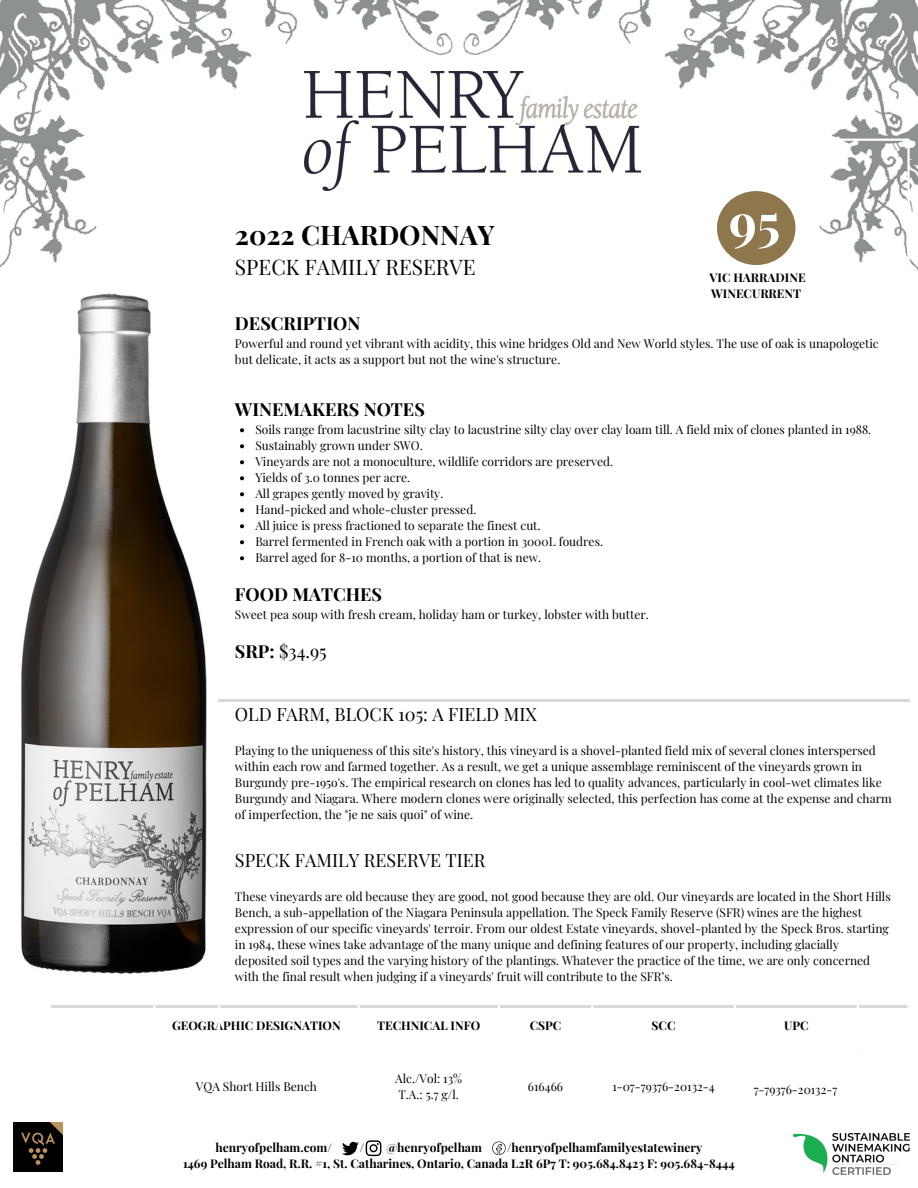
<style>
.page{position:relative;width:918px;height:1188px;background:#fff}
.page>*{position:absolute;margin:0;border:0;box-sizing:border-box;transform-origin:0 0}
.t1{font:700 50.85px "Playfair Display";color:#fff}
.t2{font:700 27px "Playfair Display";color:#000}
.t3{font:21px "Playfair Display";color:#000}
.t4{font:18px "Playfair Display";color:#000}
.t5{font:700 18px "Playfair Display";color:#000}
.t6{font:700 18px "Playfair Display";color:#010101}
.t7{font:12px/16px "Playfair Display";color:#000}
.t8{font:700 12px "Playfair Display";color:#000}
.s1{font-weight:700}
</style>
<div class="page">
<hr style="left:51px;top:1006px;width:859px;height:1px;background:#d9d9d9">
<img style="left:14px;top:1123px;width:48px;height:48px">
<img style="left:794px;top:1133px;width:116px;height:42px">
<svg style="left:366px;top:1140px;width:15px;height:16px"></svg>
<svg style="left:342px;top:1142px;width:17px;height:13px"></svg>
<svg style="left:492px;top:1141px;width:14px;height:14px"></svg>
<hr style="left:153px;top:1002px;width:2px;height:119px;background:#fff">
<hr style="left:357px;top:1002px;width:3px;height:119px;background:#fff">
<hr style="left:498px;top:1002px;width:2px;height:119px;background:#fff">
<hr style="left:591px;top:1002px;width:2px;height:119px;background:#fff">
<hr style="left:734px;top:1002px;width:2px;height:119px;background:#fff">
<hr style="left:857px;top:1002px;width:2px;height:119px;background:#fff">
<img style="left:0;top:0;width:918px;height:271px">
<svg style="left:240px;top:428px;width:4px;height:4px"></svg>
<svg style="left:240px;top:444px;width:4px;height:4px"></svg>
<svg style="left:240px;top:460px;width:4px;height:4px"></svg>
<svg style="left:240px;top:476px;width:4px;height:4px"></svg>
<svg style="left:240px;top:492px;width:4px;height:4px"></svg>
<svg style="left:240px;top:508px;width:4px;height:4px"></svg>
<svg style="left:240px;top:524px;width:4px;height:4px"></svg>
<svg style="left:240px;top:540px;width:4px;height:4px"></svg>
<svg style="left:240px;top:556px;width:4px;height:4px"></svg>
<hr style="left:218px;top:141px;width:2px;height:902px;background:#fff">
<hr style="left:907px;top:141px;width:3px;height:902px;background:#fff">
<hr style="left:218px;top:139px;width:692px;height:2px;background:#fff">
<img style="left:305px;top:72px;width:335px;height:119px">
<hr style="left:218px;top:700px;width:692px;height:1px;background:#d9d9d9">
<img style="left:21px;top:293px;width:186px;height:681px">
<div style="left:717px;top:191px;width:79px;height:74px;background:#8e774d;border-radius:50%"></div>
<p class="t2" style="left:235px;top:216px;width:261px">2022 CHARDONNAY</p>
<p class="t3" style="left:235px;top:253px;width:242px">SPECK FAMILY RESERVE</p>
<p class="t1" style="left:729px;top:186px;width:53px">95</p>
<p class="t8" style="left:710px;top:269px;width:98px">VIC HARRADINE</p>
<p class="t8" style="left:711px;top:285px;width:92px">WINECURRENT</p>
<p class="t5" style="left:235px;top:311px;width:127px">DESCRIPTION</p>
<p class="t7" style="left:235px;top:335px;width:645px">Powerful and round yet vibrant with acidity, this wine bridges Old and New World styles. The use of oak is unapologetic but delicate, it acts as a support but not the wine's structure.</p>
<p class="t5" style="left:235px;top:397px;width:191px">WINEMAKERS NOTES</p>
<p class="t7" style="left:255px;top:421px;width:617px">Soils range from lacustrine silty clay to lacustrine silty clay over clay loam till. A field mix of clones planted in 1988.</p>
<p class="t7" style="left:255px;top:437px;width:169px">Sustainably grown under SWO.</p>
<p class="t7" style="left:255px;top:453px;width:359px">Vineyards are not a monoculture, wildlife corridors are preserved.</p>
<p class="t7" style="left:255px;top:469px;width:156px">Yields of 3.0 tonnes per acre.</p>
<p class="t7" style="left:255px;top:485px;width:190px">All grapes gently moved by gravity.</p>
<p class="t7" style="left:255px;top:501px;width:223px">Hand-picked and whole-cluster pressed.</p>
<p class="t7" style="left:255px;top:517px;width:287px">All juice is press fractioned to separate the finest cut.</p>
<p class="t7" style="left:255px;top:533px;width:349px">Barrel fermented in French oak with a portion in 3000L foudres.</p>
<p class="t7" style="left:255px;top:549px;width:287px">Barrel aged for 8-10 months, a portion of that is new.</p>
<p class="t6" style="left:235px;top:582px;width:149px">FOOD MATCHES</p>
<p class="t7" style="left:235px;top:606px;width:415px">Sweet pea soup with fresh cream, holiday ham or turkey, lobster with butter.</p>
<p class="t4" style="left:235px;top:639px;width:93px"><span class="s1">SRP:</span> $34.95</p>
<p class="t4" style="left:235px;top:701px;width:303px">OLD FARM, BLOCK 105: A FIELD MIX</p>
<p class="t7" style="left:235px;top:742px;width:658px">Playing to the uniqueness of this site's history, this vineyard is a shovel-planted field mix of several clones interspersed within each row and farmed together. As a result, we get a unique assemblage reminiscent of the vineyards grown in Burgundy pre-195o's. The empirical research on clones has led to quality advances, particularly in cool-wet climates like Burgundy and Niagara. Where modern clones were originally selected, this perfection has come at the expense and charm of imperfection, the "je ne sais quoi" of wine.</p>
<p class="t4" style="left:235px;top:847px;width:252px">SPECK FAMILY RESERVE TIER</p>
<p class="t7" style="left:235px;top:888px;width:657px">These vineyards are old because they are good, not good because they are old. Our vineyards are located in the Short Hills Bench, a sub-appellation of the Niagara Peninsula appellation. The Speck Family Reserve (SFR) wines are the highest expression of our specific vineyards' terroir. From our oldest Estate vineyards, shovel-planted by the Speck Bros. starting in 1984, these wines take advantage of the many unique and defining features of our property, including glacially deposited soil types and the varying history of the plantings. Whatever the practice of the time, we are only concerned with the final result when judging if a vineyards' fruit will contribute to the SFR’s.</p>
<p class="t8" style="left:172px;top:1017px;width:170px">GEOGRAPHIC DESIGNATION</p>
<p class="t8" style="left:377px;top:1017px;width:105px">TECHNICAL INFO</p>
<p class="t8" style="left:530px;top:1017px;width:33px">CSPC</p>
<p class="t8" style="left:652px;top:1017px;width:25px">SCC</p>
<p class="t8" style="left:784px;top:1017px;width:26px">UPC</p>
<p class="t7" style="left:196px;top:1078px;width:123px">VQA Short Hills Bench</p>
<p class="t7" style="left:395px;top:1070px;width:68px">Alc./Vol: 13%</p>
<p class="t7" style="left:398px;top:1086px;width:62px">T.A.: 5.7 g/l.</p>
<p class="t7" style="left:528px;top:1078px;width:37px">616466</p>
<p class="t7" style="left:612px;top:1078px;width:104px">1-07-79376-20132-4</p>
<p class="t8" style="left:216px;top:1139px;width:118px">henryofpelham.com/</p>
<p class="t8" style="left:360px;top:1139px;width:6px">/</p>
<p class="t8" style="left:387px;top:1139px;width:97px">@henryofpelham</p>
<p class="t8" style="left:507px;top:1139px;width:197px">/henryofpelhamfamilyestatewinery</p>
<p class="t8" style="left:183px;top:1155px;width:553px">1469 Pelham Road, R.R. #1, St. Catharines, Ontario, Canada L2R 6P7 T: 905.684.8423 F: 905.684-8444</p>
<p class="t7" style="left:754px;top:1081px;width:85px">7-79376-20132-7</p>
</div>
